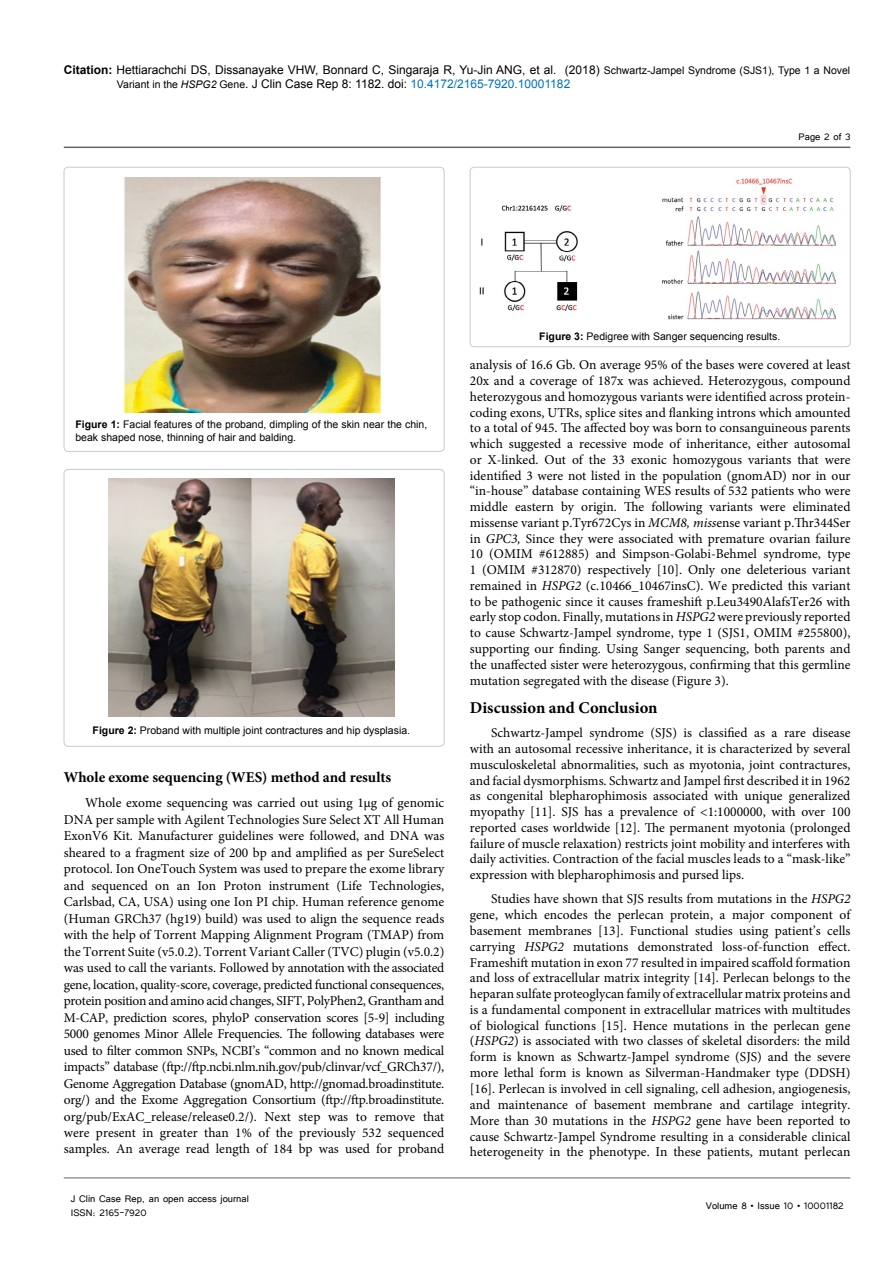
<style>
.page{position:relative;width:893px;height:1263px;background:#fff}
.page>*{position:absolute;margin:0;border:0;box-sizing:border-box;transform-origin:0 0}
.t1{font:700 16.5px "Minion Pro";color:#000}
.t2{font:700 15px "Minion Pro";color:#000}
.t3{font:13.5px/15.8px "Minion Pro";color:#000;text-align:justify}
.t4{font:12px/14.4px "Arial";color:#000}
.t5{font:12px/14.4px "Tunga";color:#000}
.t6{font:10.5px/12.6px "Arial";color:#000}
.s1{font-weight:700}
.s2{font-size:10.5px}
.s3{font-style:italic;font-size:10.5px}
.s4{color:#0072bc}
.s5{font-style:italic}
</style>
<div class="page">
<hr style="left:64px;top:147px;width:786px;height:1px;background:#636466">
<hr style="left:64px;top:1178px;width:786px;height:1px;background:#636466">
<div style="left:64px;top:167px;width:380px;height:285px;border:1px solid #939598;border-radius:4px"></div>
<img style="left:123px;top:177px;width:257px;height:235px">
<div style="left:64px;top:469px;width:380px;height:277px;border:1px solid #939598;border-radius:4px"></div>
<img style="left:109px;top:478px;width:285px;height:239px">
<div style="left:470px;top:167px;width:380px;height:180px;border:1px solid #939598;border-radius:4px"></div>
<img style="left:479px;top:178px;width:357px;height:142px">
<p class="t4" style="left:117px;top:62px;width:735px;text-indent:-53px"><span class="s1">Citation:</span> Hettiarachchi DS, Dissanayake VHW, Bonnard C, Singaraja R, Yu-Jin ANG, et al. (2018) <span class="s2">Schwartz-Jampel Syndrome (SJS1), Type 1 a Novel<br>Variant in the</span> <span class="s3">HSPG2</span> <span class="s2">Gene</span>. J Clin Case Rep 8: 1182. doi: <span class="s4">10.4172/2165-7920.10001182</span></p>
<p class="t5" style="left:799px;top:128px;width:53px">Page 2 of 3</p>
<p class="t6" style="left:75px;top:418px;width:353px"><span class="s1">Figure 1:</span> Facial features of the proband, dimpling of the skin near the chin, beak shaped nose, thinning of hair and balding.</p>
<p class="t6" style="left:93px;top:724px;width:319px"><span class="s1">Figure 2:</span> Proband with multiple joint contractures and hip dysplasia.</p>
<p class="t2" style="left:64px;top:767px;width:329px">Whole exome sequencing (WES) method and results</p>
<p class="t3" style="left:64px;top:794px;width:382px;line-height:16.5px;text-indent:21px">Whole exome sequencing was carried out using 1µg of genomic DNA per sample with Agilent Technologies Sure Select XT All Human ExonV6 Kit. Manufacturer guidelines were followed, and DNA was sheared to a fragment size of 200 bp and amplified as per SureSelect protocol. Ion OneTouch System was used to prepare the exome library and sequenced on an Ion Proton instrument (Life Technologies, Carlsbad, CA, USA) using one Ion PI chip. Human reference genome (Human GRCh37 (hg19) build) was used to align the sequence reads with the help of Torrent Mapping Alignment Program (TMAP) from the Torrent Suite (v5.0.2). Torrent Variant Caller (TVC) plugin (v5.0.2) was used to call the variants. Followed by annotation with the associated gene, location, quality-score, coverage, predicted functional consequences, protein position and amino acid changes, SIFT, PolyPhen2, Grantham and M-CAP, prediction scores, phyloP conservation scores [5-9] including 5000 genomes Minor Allele Frequencies. The following databases were used to filter common SNPs, NCBI’s “common and no known medical impacts” database (ftp://ftp.ncbi.nlm.nih.gov/pub/clinvar/vcf_GRCh37/), Genome Aggregation Database (gnomAD, http://gnomad.broadinstitute. org/) and the Exome Aggregation Consortium (ftp://ftp.broadinstitute. org/pub/ExAC_release/release0.2/). Next step was to remove that were present in greater than 1% of the previously 532 sequenced samples. An average read length of 184 bp was used for proband</p>
<p class="t5" style="left:71px;top:1190px;width:180px">J Clin Case Rep, an open access journal<br>ISSN: 2165-7920</p>
<p class="t6" style="left:539px;top:330px;width:243px"><span class="s1">Figure 3:</span> Pedigree with Sanger sequencing results.</p>
<p class="t3" style="left:470px;top:357px;width:382px">analysis of 16.6 Gb. On average 95% of the bases were covered at least 20x and a coverage of 187x was achieved. Heterozygous, compound heterozygous and homozygous variants were identified across protein&shy;coding exons, UTRs, splice sites and flanking introns which amounted to a total of 945. The affected boy was born to consanguineous parents which suggested a recessive mode of inheritance, either autosomal or X-linked. Out of the 33 exonic homozygous variants that were identified 3 were not listed in the population (gnomAD) nor in our “in-house” database containing WES results of 532 patients who were middle eastern by origin. The following variants were eliminated missense variant p.Tyr672Cys in <span class="s5">MCM8, miss</span>ense variant p.Thr344Ser in <span class="s5">GPC3,</span> Since they were associated with premature ovarian failure 10 (OMIM #612885) and Simpson-Golabi-Behmel syndrome, type 1 (OMIM #312870) respectively [10]. Only one deleterious variant remained in <span class="s5">HSPG2</span> (c.10466_10467insC). We predicted this variant to be pathogenic since it causes frameshift p.Leu3490AlafsTer26 with early stop codon. Finally, mutations in <span class="s5">HSPG2</span> were previously reported to cause Schwartz-Jampel syndrome, type 1 (SJS1, OMIM #255800), supporting our finding. Using Sanger sequencing, both parents and the unaffected sister were heterozygous, confirming that this germline mutation segregated with the disease (Figure 3).</p>
<p class="t1" style="left:470px;top:696px;width:189px">Discussion and Conclusion</p>
<p class="t3" style="left:470px;top:725px;width:382px;text-indent:21px">Schwartz-Jampel syndrome (SJS) is classified as a rare disease with an autosomal recessive inheritance, it is characterized by several musculoskeletal abnormalities, such as myotonia, joint contractures, and facial dysmorphisms. Schwartz and Jampel first described it in 1962 as congenital blepharophimosis associated with unique generalized myopathy [11]. SJS has a prevalence of &lt;1:1000000, with over 100 reported cases worldwide [12]. The permanent myotonia (prolonged failure of muscle relaxation) restricts joint mobility and interferes with daily activities. Contraction of the facial muscles leads to a “mask-like” expression with blepharophimosis and pursed lips.</p>
<p class="t3" style="left:470px;top:891px;width:382px;text-indent:21px">Studies have shown that SJS results from mutations in the <span class="s5">HSPG2 </span>gene, which encodes the perlecan protein, a major component of basement membranes [13]. Functional studies using patient’s cells carrying <span class="s5">HSPG2</span> mutations demonstrated loss-of-function effect.<br>Frameshift mutation in exon 77 resulted in impaired scaffold formation and loss of extracellular matrix integrity [14]. Perlecan belongs to the heparan sulfate proteoglycan family of extracellular matrix proteins and is a fundamental component in extracellular matrices with multitudes of biological functions [15]. Hence mutations in the perlecan gene (<span class="s5">HSPG2</span>) is associated with two classes of skeletal disorders: the mild form is known as Schwartz-Jampel syndrome (SJS) and the severe more lethal form is known as Silverman-Handmaker type (DDSH) [16]. Perlecan is involved in cell signaling, cell adhesion, angiogenesis, and maintenance of basement membrane and cartilage integrity.<br>More than 30 mutations in the <span class="s5">HSPG2</span> gene have been reported to cause Schwartz-Jampel Syndrome resulting in a considerable clinical heterogeneity in the phenotype. In these patients, mutant perlecan</p>
<p class="t5" style="left:706px;top:1197px;width:140px">Volume 8 • Issue 10 • 10001182</p>
</div>
